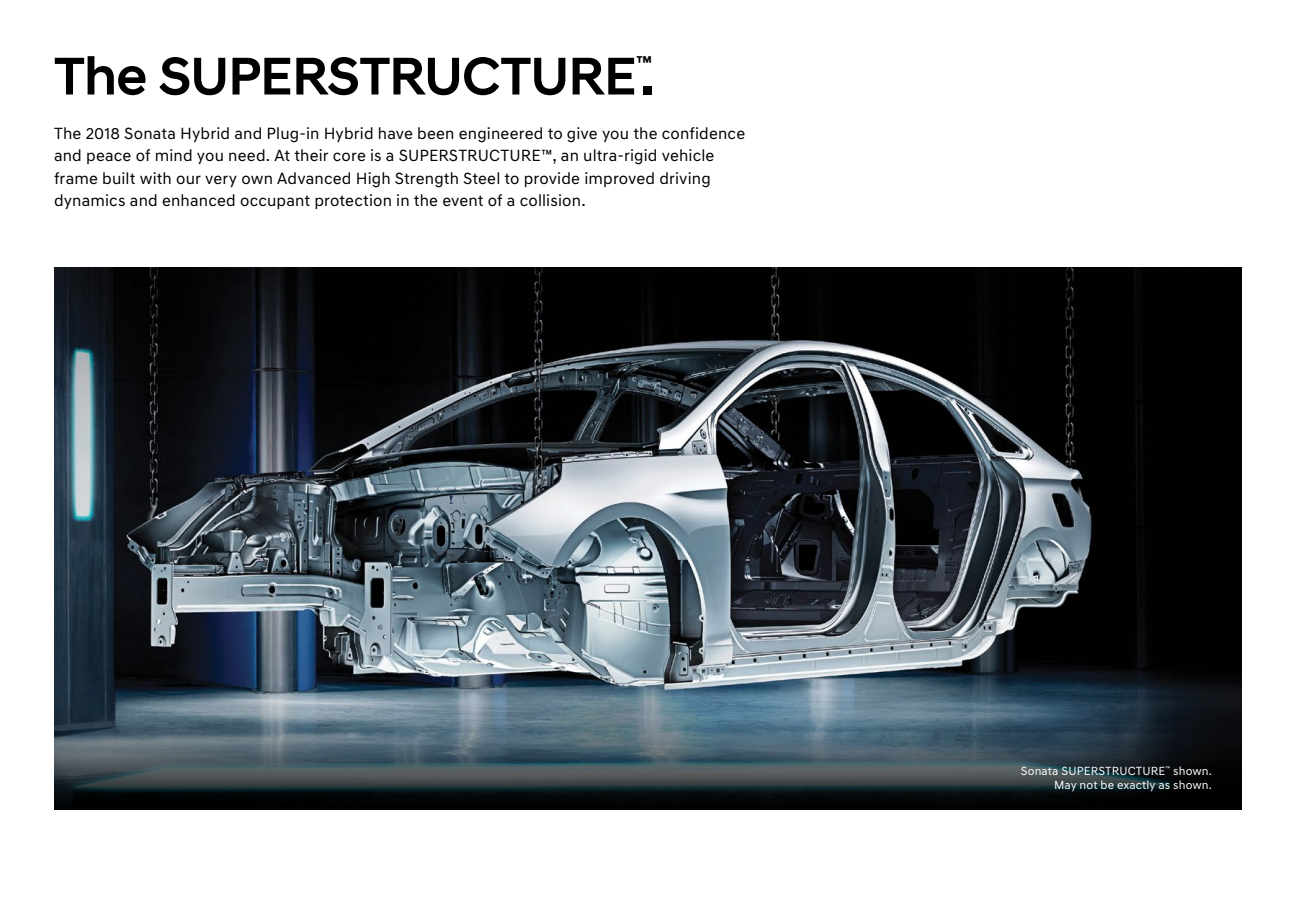
<style>
.page{position:relative;width:1296px;height:918px;background:#fff}
.page>*{position:absolute;margin:0;border:0;box-sizing:border-box;transform-origin:0 0}
.t1{font:500 54px "Hyundai Sans Head";letter-spacing:-.005em;color:#000}
.t2{font:500 21.9px "Hyundai Sans Head";color:#000}
.t3{font:16.5px/22.5px "Hyundai Sans Text";letter-spacing:.01em;color:#000}
.t4{font:12px/14.4px "Hyundai Sans Text";letter-spacing:.01em;color:#fff;text-align:right}
</style>
<div class="page">
<img style="left:54px;top:267px;width:1188px;height:425px">
<svg style="left:54px;top:692px;width:1188px;height:118px;background:#3c4d56"></svg>
<h2 class="t2" style="left:636px;top:50px;width:18px">™</h2>
<h1 class="t1" style="left:54px;top:44px;width:602px">The SUPERSTRUCTURE.</h1>
<p class="t3" style="left:54px;top:122px;width:693px">The 2018 Sonata Hybrid and Plug-in Hybrid have been engineered to give you the confidence and peace of mind you need. At their core is a SUPERSTRUCTURE™, an ultra-rigid vehicle frame built with our very own Advanced High Strength Steel to provide improved driving dynamics and enhanced occupant protection in the event of a collision.</p>
<p class="t4" style="left:1021px;top:764px;width:193px">Sonata SUPERSTRUCTURE<sup>™</sup> shown.<br>May not be exactly as shown.</p>
</div>
